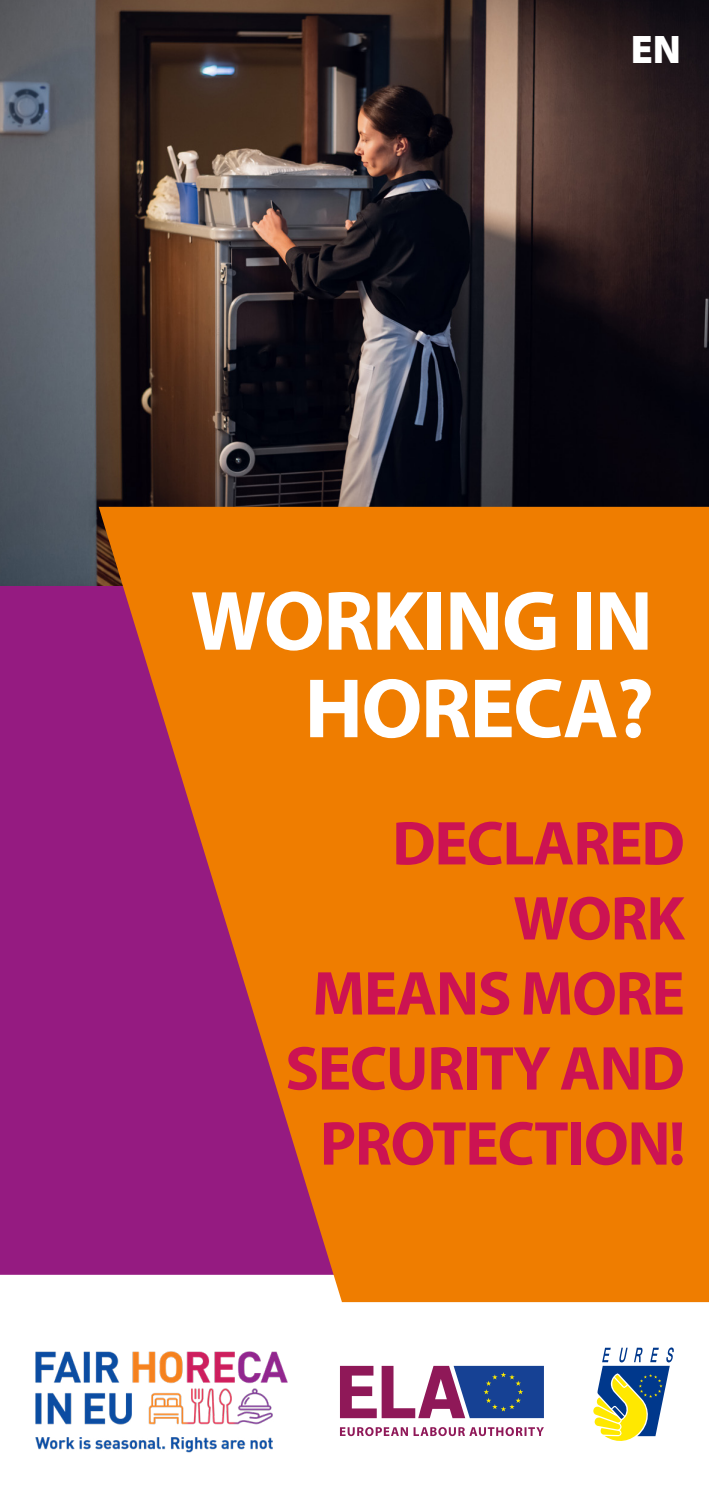
<style>
.page{position:relative;width:709px;height:1489px;background:#fff}
.page>*{position:absolute;margin:0;border:0;box-sizing:border-box;transform-origin:0 0}
.t1{font:700 85px/87.5px "Myriad Pro";letter-spacing:-.02em;color:#fff;text-align:right}
.t2{font:700 62.5px/75px "Myriad Pro";letter-spacing:-.02em;color:#cc1352;text-align:right}
.t3{font:40px "Myriad Variable Concept";color:#fff}
</style>
<div class="page">
<div style="left:0;top:586px;width:99px;height:688px;background:#951b81"></div>
<svg style="left:340px;top:1427px;width:204px;height:8px"></svg>
<svg style="left:340px;top:1365px;width:204px;height:52px"></svg>
<img style="left:35px;top:1351px;width:253px;height:102px">
<svg style="left:593px;top:1347px;width:81px;height:94px"></svg>
<img style="left:0;top:0;width:709px;height:586px">
<svg style="left:99px;top:507px;width:610px;height:794px;background:#de6c1b"></svg>
<p class="t3" style="left:631px;top:26px;width:52px">EN</p>
<h1 class="t1" style="left:191px;top:574px;width:465px">WORKING IN<br>HORECA?</h1>
<p class="t2" style="left:285px;top:803px;width:402px">DECLARED<br>WORK<br>MEANS MORE<br>SECURITY AND<br>PROTECTION!</p>
</div>
